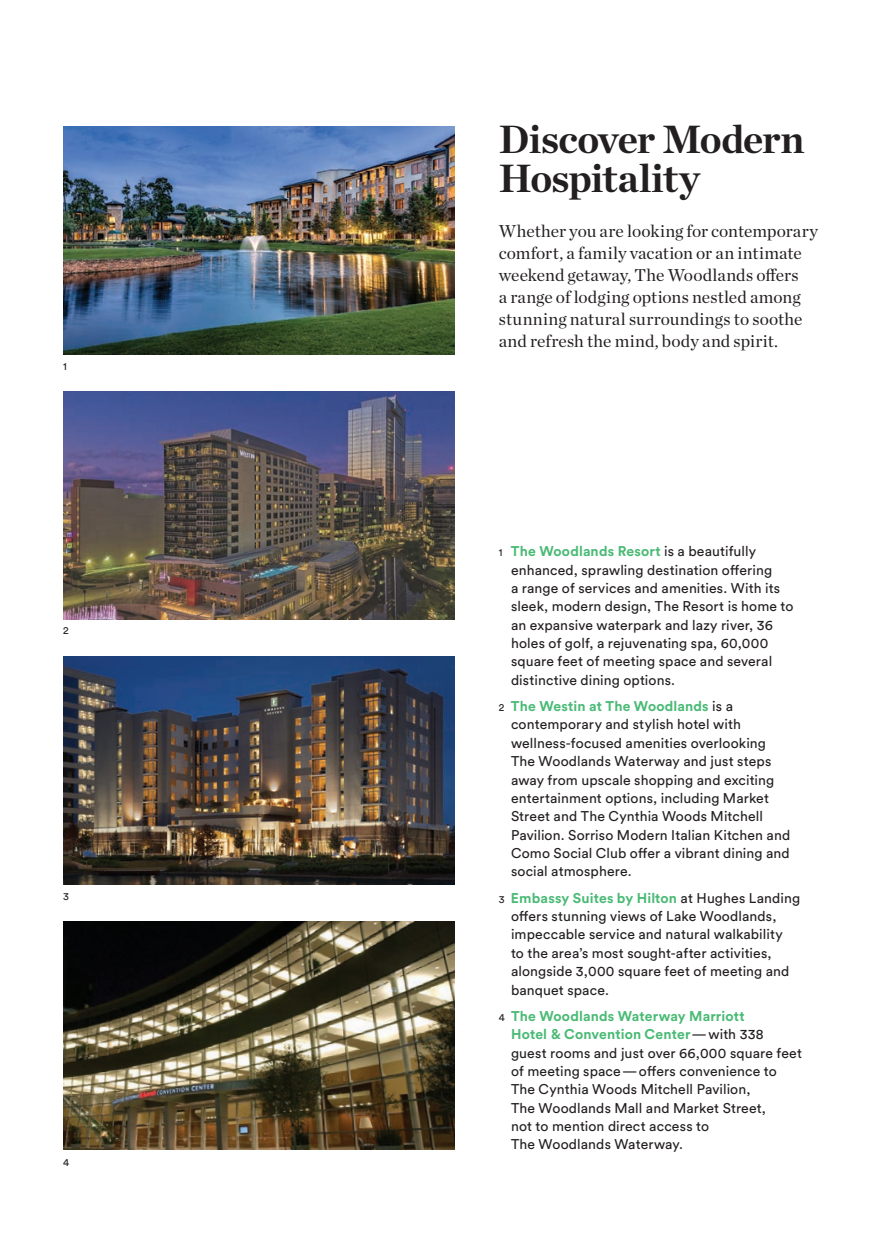
<style>
.page{position:relative;width:882px;height:1260px;background:#fff}
.page>*{position:absolute;margin:0;border:0;box-sizing:border-box;transform-origin:0 0}
.Headline{font:700 40.25px/38.5px "Chronicle Deck";letter-spacing:-.015em;color:#231f20}
.Body{font:17.5px/21.9px "Chronicle Deck";letter-spacing:.005em;color:#231f20}
.Bullets{font:14px/18.4px "Circular Std";letter-spacing:.01em;color:#231f20}
.t1{font:10.5px "Circular Std";color:#231f20}
.s1{font-size:10.5px}
.s2{font-weight:700;color:#4aba75}
</style>
<div class="page">
<img style="left:63px;top:656px;width:391px;height:228px">
<img style="left:63px;top:126px;width:391px;height:228px">
<img style="left:63px;top:391px;width:391px;height:228px">
<img style="left:63px;top:921px;width:391px;height:228px">
<p class="t1" style="left:63px;top:360px;width:5px">1</p>
<p class="t1" style="left:63px;top:624px;width:7px">2</p>
<p class="t1" style="left:63px;top:890px;width:7px">3</p>
<p class="t1" style="left:63px;top:1156px;width:8px">4</p>
<p class="Headline" style="left:499px;top:118px;width:307px">Discover Modern<br>Hospitality</p>
<p class="Body" style="left:499px;top:219px;width:321px">Whether you are looking for contemporary comfort, a family vacation or an intimate weekend getaway, The Woodlands offers<br>a range of lodging options nestled among stunning natural surroundings to soothe and refresh the mind, body and spirit.</p>
<p class="Bullets" style="left:511px;top:542px;width:284px;text-indent:-12px"><span class="s1">1</span> <span class="s2">The Woodlands Resort</span> is a beautifully enhanced, sprawling destination offering<br>a range of services and amenities. With its sleek, modern design, The Resort is home to an expansive waterpark and lazy river, 36 holes of golf, a rejuvenating spa, 60,000 square feet of meeting space and several distinctive dining options.</p>
<p class="Bullets" style="left:511px;top:697px;width:281px;text-indent:-12px"><span class="s1">2</span> <span class="s2">The Westin at The Woodlands</span> is a contemporary and stylish hotel with wellness-focused amenities overlooking The Woodlands Waterway and just steps away from upscale shopping and exciting entertainment options, including Market Street and The Cynthia Woods Mitchell Pavilion. Sorriso Modern Italian Kitchen and Como Social Club offer a vibrant dining and social atmosphere.</p>
<p class="Bullets" style="left:511px;top:888px;width:291px;text-indent:-12px"><span class="s1">3</span> <span class="s2">Embassy Suites by Hilton</span> at Hughes Landing offers stunning views of Lake Woodlands, impeccable service and natural walkability<br>to the area’s most sought-after activities, alongside 3,000 square feet of meeting and banquet space.</p>
<p class="Bullets" style="left:511px;top:1007px;width:293px;text-indent:-12px"><span class="s1">4</span> <span class="s2">The Woodlands Waterway Marriott<br>Hotel &amp; Convention Center</span>—with 338 guest rooms and just over 66,000 square feet of meeting space—offers convenience to The Cynthia Woods Mitchell Pavilion,<br>The Woodlands Mall and Market Street,<br>not to mention direct access to<br>The Woodlands Waterway.</p>
</div>
